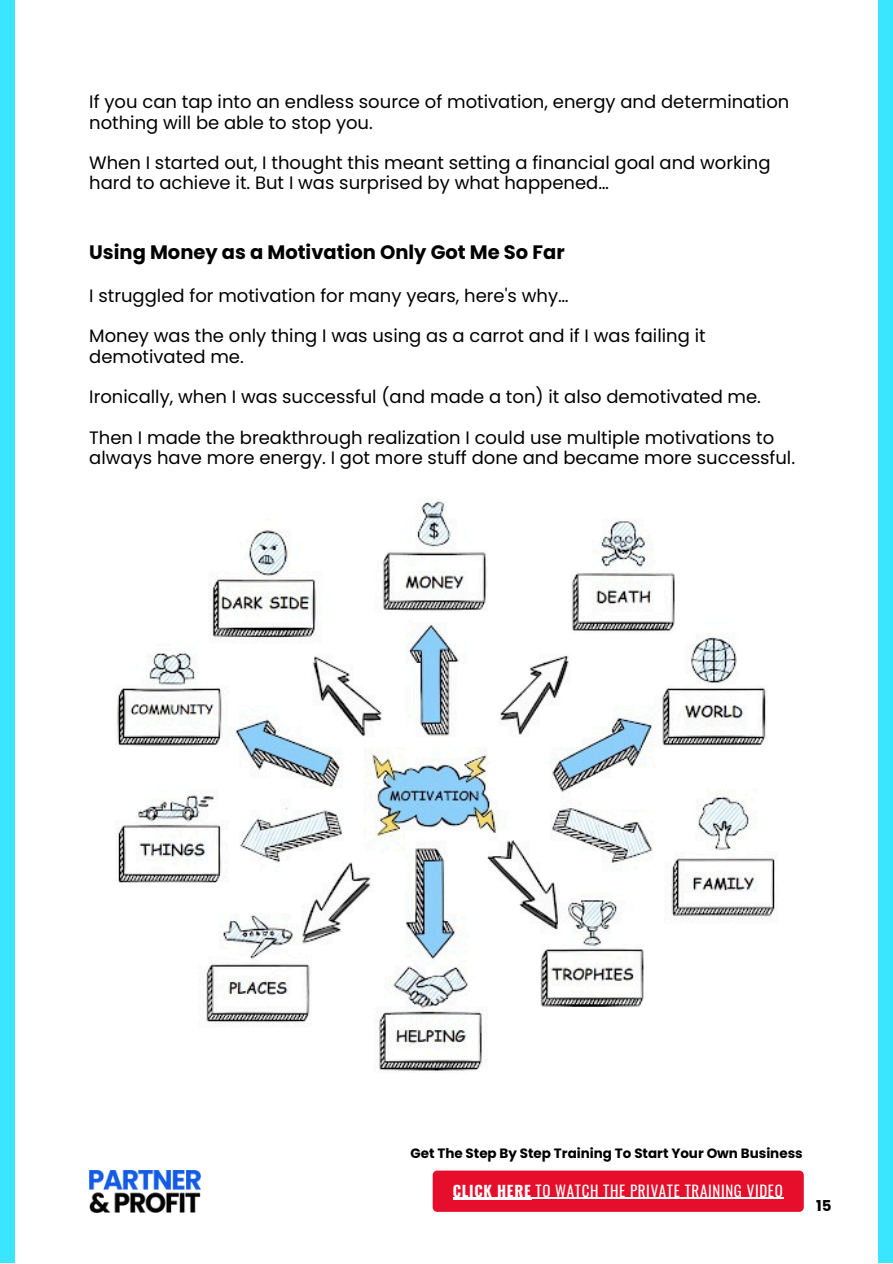
<style>
.page{position:relative;width:893px;height:1264px;background:#fff}
.page>*{position:absolute;margin:0;border:0;box-sizing:border-box;transform-origin:0 0}
.t1{font:700 19.5px "Poppins";color:#000}
.t2{font:18px/20.2px "Poppins";color:#000}
.t3{font:15px "Oswald";letter-spacing:.045em;color:#fff}
.t4{font:700 15px "Poppins";color:#000}
.t5{font:700 13.5px "Poppins";color:#000}
.s1{font-weight:700}
</style>
<div class="page">
<div style="left:0;top:0;width:15px;height:1262px;background:#3ae5fe"></div>
<div style="left:878px;top:0;width:14px;height:1262px;background:#3ae5fe"></div>
<img style="left:117px;top:500px;width:658px;height:571px">
<div style="left:432px;top:1170px;width:371px;height:41px;background:#e60e2a"></div>
<hr style="left:453px;top:1198px;width:78px;height:1px;background:#fff">
<img style="left:89px;top:1170px;width:112px;height:42px">
<hr style="left:453px;top:1197px;width:78px;height:1px;background:#fff">
<hr style="left:531px;top:1197px;width:252px;height:1px;background:#fff">
<h1 class="t2" style="left:89px;top:92px;width:701px">If you can tap into an endless source of motivation, energy and determination nothing will be able to stop you.</h1>
<h2 class="t2" style="left:89px;top:153px;width:682px">When I started out, I thought this meant setting a financial goal and working hard to achieve it. But I was surprised by what happened…</h2>
<p class="t1" style="left:89px;top:238px;width:477px">Using Money as a Motivation Only Got Me So Far</p>
<h2 class="t2" style="left:89px;top:285px;width:481px">I struggled for motivation for many years, here's why…</h2>
<h2 class="t2" style="left:89px;top:326px;width:617px">Money was the only thing I was using as a carrot and if I was failing it demotivated me.</h2>
<h2 class="t2" style="left:89px;top:387px;width:673px">Ironically, when I was successful (and made a ton) it also demotivated me.</h2>
<p class="t2" style="left:89px;top:427px;width:707px">Then I made the breakthrough realization I could use multiple motivations to always have more energy. I got more stuff done and became more successful.</p>
<h3 class="t5" style="left:410px;top:1143px;width:394px">Get The Step By Step Training To Start Your Own Business</h3>
<p class="t3" style="left:453px;top:1178px;width:331px"><span class="s1">CLICK HERE</span> TO WATCH THE PRIVATE TRAINING VIDEO</p>
<p class="t4" style="left:816px;top:1194px;width:17px">15</p>
</div>
